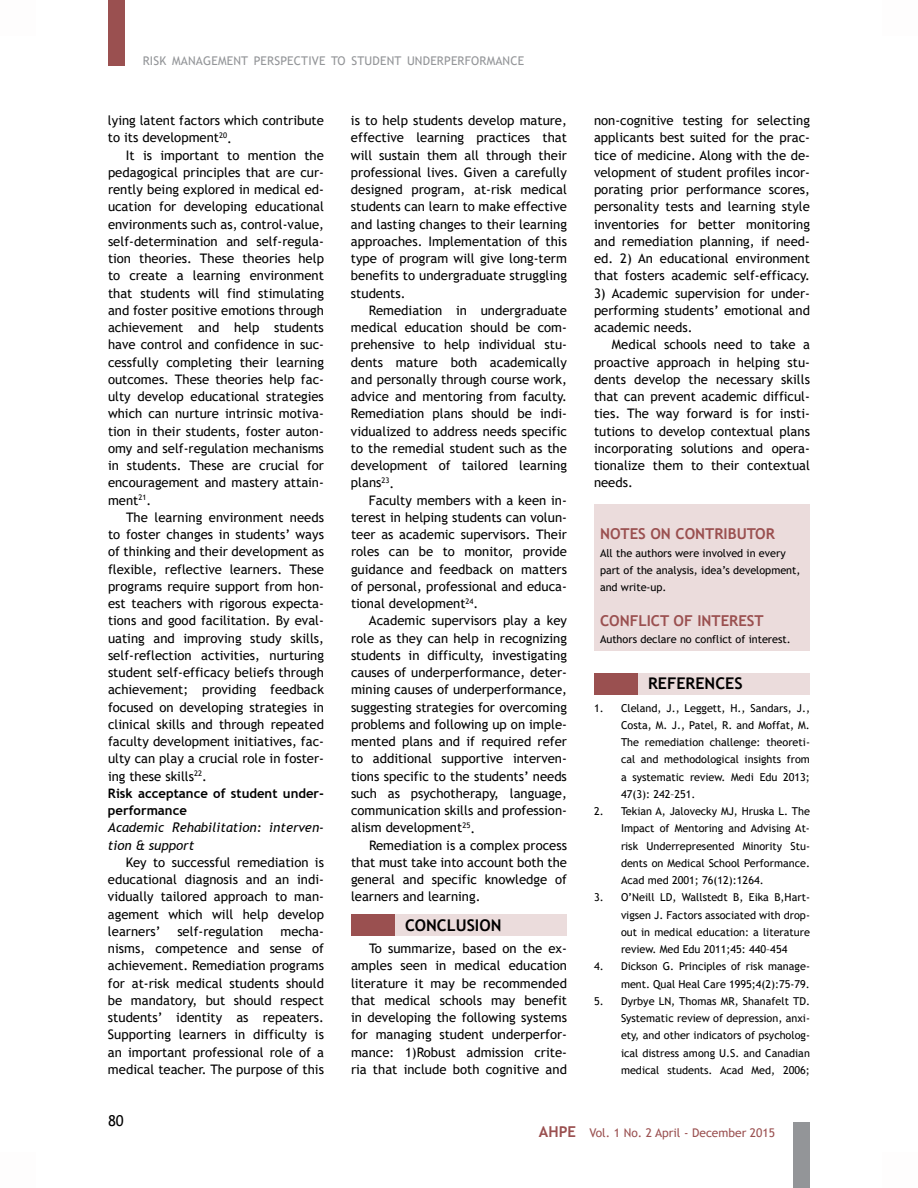
<style>
.page{position:relative;width:918px;height:1188px;background:#fff}
.page>*{position:absolute;margin:0;border:0;box-sizing:border-box;transform-origin:0 0}
.t1{font:700 16.2px "Trebuchet MS";color:#000}
.t2{font:700 15px "Trebuchet MS";color:#9a5050}
.t3{font:15px "Trebuchet MS";color:#000}
.t4{font:13.2px/17.2px "Trebuchet MS";color:#000;text-align:justify}
.t5{font:italic 13.2px/17.2px "Trebuchet MS";color:#000}
.t6{font:12px "Trebuchet MS";letter-spacing:.015em;color:#939598}
.t7{font:12px "Trebuchet MS";color:#9a5050}
.t8{font:10.8px/17.2px "Trebuchet MS";color:#000;text-align:justify}
.s1{font-weight:700}
.s2{font-weight:700;font-size:15px}
</style>
<div class="page">
<div style="left:108px;top:0;width:16px;height:65px;background:#9a5050"></div>
<div style="left:794px;top:1123px;width:16px;height:65px;background:#939598"></div>
<div style="left:394px;top:914px;width:173px;height:22px;background:#ebdcdc"></div>
<div style="left:351px;top:914px;width:43px;height:22px;background:#9a5050"></div>
<div style="left:594px;top:505px;width:216px;height:146px;background:#ebdcdc"></div>
<div style="left:637px;top:673px;width:173px;height:21px;background:#ebdcdc"></div>
<div style="left:594px;top:673px;width:43px;height:21px;background:#9a5050"></div>
<p class="t6" style="left:143px;top:54px;width:383px">RISK MANAGEMENT PERSPECTIVE TO STUDENT UNDERPERFORMANCE</p>
<p class="t4" style="left:108px;top:112px;width:217px">lying latent factors which contribute to its development<sup>20</sup>.</p>
<p class="t4" style="left:108px;top:146px;width:218px;text-indent:18px">It is important to mention the pedagogical principles that are cur&shy;rently being explored in medical ed&shy;ucation for developing educational environments such as, control-value, self-determination and self-regula&shy;tion theories. These theories help to create a learning environment that students will find stimulating and foster positive emotions through achievement and help students have control and confidence in suc&shy;cessfully completing their learning outcomes. These theories help fac&shy;ulty develop educational strategies which can nurture intrinsic motiva&shy;tion in their students, foster auton&shy;omy and self-regulation mechanisms in students. These are crucial for encouragement and mastery attain&shy;ment<sup>21</sup>.</p>
<p class="t4" style="left:108px;top:509px;width:218px;text-align:left;text-indent:18px">The learning environment needs to foster changes in students’ ways of thinking and their development as flexible, reflective learners. These programs require support from hon&shy;est teachers with rigorous expecta&shy;tions and good facilitation. By eval&shy;uating and improving study skills, self-reflection activities, nurturing student self-efficacy beliefs through achievement; providing feedback focused on developing strategies in clinical skills and through repeated faculty development initiatives, fac&shy;ulty can play a crucial role in foster&shy;ing these skills<sup>22</sup>.<br><span class="s1">Risk acceptance of student under&shy;performance</span></p>
<p class="t5" style="left:108px;top:819px;width:217px">Academic Rehabilitation: interven&shy;tion &amp; support</p>
<p class="t4" style="left:108px;top:854px;width:217px;text-indent:18px">Key to successful remediation is educational diagnosis and an indi&shy;vidually tailored approach to man&shy;agement which will help develop learners’</p>
<p class="t4" style="left:108px;top:923px;width:218px;text-indent:173px">mecha&shy;nisms, competence and sense of achievement. Remediation programs for at-risk medical students should be mandatory, but should respect students’ identity as repeaters.<br>Supporting learners in difficulty is an important professional role of a medical teacher. The purpose of this</p>
<p class="t4" style="left:177px;top:923px;width:87px">self-regulation</p>
<p class="t4" style="left:351px;top:112px;width:217px">is to help students develop mature, effective learning practices that will sustain them all through their professional lives. Given a carefully designed program, at-risk medical students can learn to make effective and lasting changes to their learning approaches. Implementation of this type of program will give long-term benefits to undergraduate struggling students.</p>
<p class="t4" style="left:351px;top:301px;width:217px;text-indent:18px">Remediation in undergraduate medical education should be com&shy;prehensive to help individual stu&shy;dents mature both academically and personally through course work, advice and mentoring from faculty.<br>Remediation plans should be indi&shy;vidualized to address needs specific to the remedial student such as the development of tailored learning plans<sup>23</sup>.</p>
<p class="t4" style="left:351px;top:491px;width:217px;text-indent:18px">Faculty members with a keen in&shy;terest in helping students can volun&shy;teer as academic supervisors. Their roles can be to monitor, provide guidance and feedback on matters of personal, professional and educa&shy;tional development<sup>24</sup>.</p>
<p class="t4" style="left:351px;top:612px;width:218px;text-indent:18px">Academic supervisors play a key role as they can help in recognizing students in difficulty, investigating causes of underperformance, deter&shy;mining causes of underperformance, suggesting strategies for overcoming problems and following up on imple&shy;mented plans and if required refer to additional supportive interven&shy;tions specific to the students’ needs such as psychotherapy, language, communication skills and profession&shy;alism development<sup>25</sup>.</p>
<p class="t4" style="left:351px;top:836px;width:218px;text-indent:18px">Remediation is a complex process that must take into account both the general and specific knowledge of learners and learning.</p>
<p class="t1" style="left:405px;top:915px;width:98px">CONCLUSION</p>
<p class="t4" style="left:351px;top:940px;width:217px;text-indent:18px">To summarize, based on the ex&shy;amples seen in medical education literature it may be recommended that medical schools may benefit in developing the following systems for managing student underperfor&shy;mance: 1)Robust admission crite&shy;ria that include both cognitive and</p>
<p class="t4" style="left:594px;top:112px;width:218px">non-cognitive testing for selecting applicants best suited for the prac&shy;tice of medicine. Along with the de&shy;velopment of student profiles incor&shy;porating prior performance scores, personality tests and learning style inventories for better monitoring and remediation planning, if need&shy;ed. 2) An educational environment that fosters academic self-efficacy.</p>
<p class="t4" style="left:594px;top:284px;width:217px">3) Academic supervision for under&shy;performing students’ emotional and academic needs.</p>
<p class="t4" style="left:594px;top:336px;width:218px;text-indent:18px">Medical schools need to take a proactive approach in helping stu&shy;dents develop the necessary skills that can prevent academic difficul&shy;ties. The way forward is for insti&shy;tutions to develop contextual plans incorporating solutions and opera&shy;tionalize them to their contextual needs.</p>
<p class="t2" style="left:600px;top:525px;width:176px">NOTES ON CONTRIBUTOR</p>
<p class="t8" style="left:600px;top:544px;width:202px;text-align:left">All the authors were involved in every part of the analysis, idea’s development, and write-up.</p>
<p class="t2" style="left:600px;top:611px;width:165px">CONFLICT OF INTEREST</p>
<p class="t8" style="left:600px;top:630px;width:192px">Authors declare no conflict of interest.</p>
<p class="t1" style="left:648px;top:674px;width:96px">REFERENCES</p>
<p class="t8" style="left:621px;top:699px;width:191px;text-indent:-27px">1. Cleland, J., Leggett, H., Sandars, J., Costa, M. J., Patel, R. and Moffat, M.<br>The remediation challenge: theoreti&shy;cal and methodological insights from a systematic review. Medi Edu 2013; 47(3): 242–251.</p>
<p class="t8" style="left:621px;top:803px;width:190px;text-indent:-27px">2. Tekian A, Jalovecky MJ, Hruska L. The Impact of Mentoring and Advising At&shy;risk Underrepresented Minority Stu&shy;dents on Medical School Performance.<br>Acad med 2001; 76(12):1264.</p>
<p class="t8" style="left:621px;top:889px;width:191px;text-indent:-27px">3. O’Neill LD, Wallstedt B, Eika B,Hart&shy;vigsen J. Factors associated with drop&shy;out in medical education: a literature review. Med Edu 2011;45: 440–454</p>
<p class="t8" style="left:594px;top:958px;width:217px;text-align:right">4. Dickson G. Principles of risk manage&shy;ment. Qual Heal Care 1995;4(2):75-79.</p>
<p class="t8" style="left:621px;top:992px;width:190px;text-indent:-27px">5. Dyrbye LN, Thomas MR, Shanafelt TD.<br>Systematic review of depression, anxi&shy;ety, and other indicators of psycholog&shy;ical distress among U.S. and Canadian medical students. Acad Med, 2006;</p>
<p class="t3" style="left:108px;top:1112px;width:17px">80</p>
<p class="t7" style="left:539px;top:1125px;width:238px"><span class="s2">AHPE</span> Vol. 1 No. 2 April - December 2015</p>
</div>
